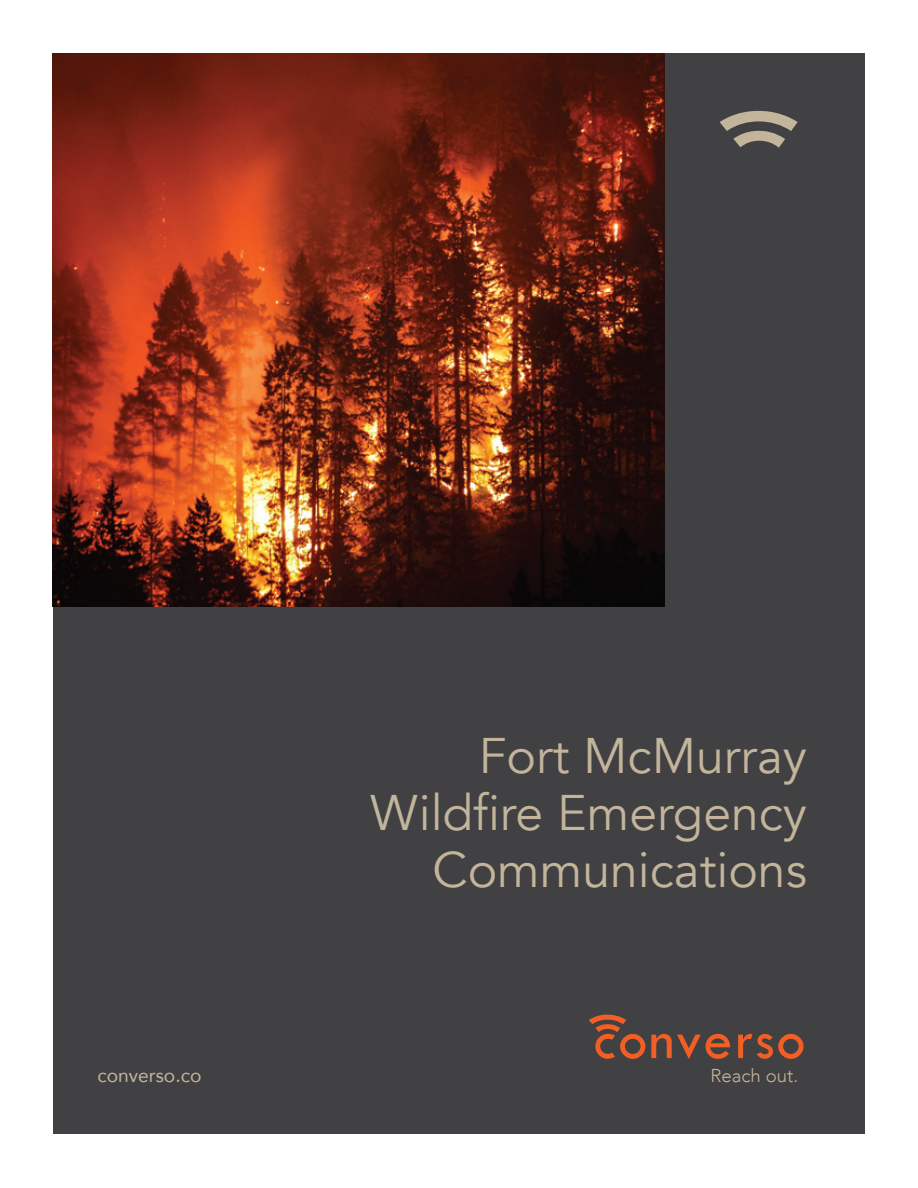
<style>
.page{position:relative;width:918px;height:1188px;background:#fff}
.page>*{position:absolute;margin:0;border:0;box-sizing:border-box;transform-origin:0 0}
.t1{font:49.95px/56.7px "Avenir";color:#c2b59b;text-align:right}
.t2{font:19.35px "Avenir";color:#c2b59b}
.t3{font:300 18.6px "Avenir";color:#c2b59b}
</style>
<div class="page">
<div style="left:53px;top:53px;width:812px;height:1080px;background:#414042"></div>
<svg style="left:720px;top:110px;width:78px;height:38px"></svg>
<svg style="left:738px;top:1033px;width:66px;height:26px"></svg>
<svg style="left:589px;top:1014px;width:141px;height:45px"></svg>
<img style="left:53px;top:53px;width:611px;height:554px">
<p class="t1" style="left:370px;top:729px;width:438px">Fort McMurray<br>Wildfire Emergency<br>Communications</p>
<p class="t2" style="left:98px;top:1060px;width:106px">converso.co</p>
<p class="t3" style="left:710px;top:1065px;width:89px">Reach out.</p>
</div>
